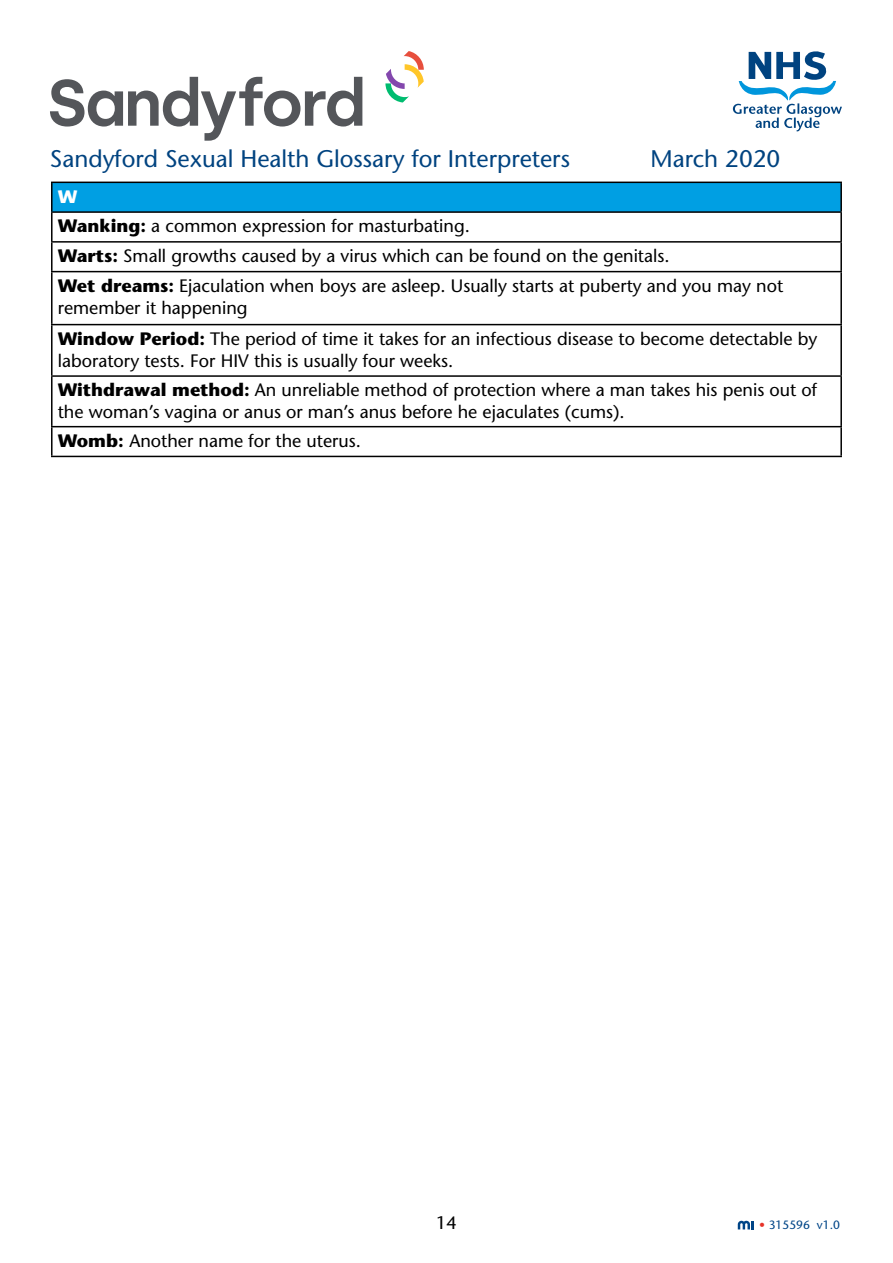
<style>
.page{position:relative;width:893px;height:1263px;background:#fff}
.page>*{position:absolute;margin:0;border:0;box-sizing:border-box;transform-origin:0 0}
.t1{font:24px "Stone Sans";color:#004380}
.t2{font:18px/29.7px "Stone Sans";color:#000}
.t3{font:12px "Stone Sans";color:#004587}
.s1{font-weight:700;color:#fff}
.s2{font-weight:700}
.s3{color:#e63329}
</style>
<div class="page">
<svg style="left:733px;top:51px;width:109px;height:80px"></svg>
<svg style="left:50px;top:77px;width:312px;height:64px"></svg>
<svg style="left:385px;top:51px;width:39px;height:51px"></svg>
<div style="left:52px;top:182px;width:789px;height:30px;background:#009fe3"></div>
<hr style="left:51px;top:182px;width:791px;height:1px;background:#000">
<hr style="left:51px;top:183px;width:2px;height:28px;background:#000">
<hr style="left:840px;top:183px;width:2px;height:28px;background:#000">
<hr style="left:51px;top:211px;width:791px;height:2px;background:#000">
<hr style="left:51px;top:213px;width:2px;height:28px;background:#000">
<hr style="left:840px;top:213px;width:2px;height:28px;background:#000">
<hr style="left:51px;top:241px;width:791px;height:2px;background:#000">
<hr style="left:51px;top:243px;width:2px;height:28px;background:#000">
<hr style="left:840px;top:243px;width:2px;height:28px;background:#000">
<hr style="left:51px;top:271px;width:791px;height:1px;background:#000">
<hr style="left:51px;top:272px;width:2px;height:52px;background:#000">
<hr style="left:840px;top:272px;width:2px;height:52px;background:#000">
<hr style="left:51px;top:324px;width:791px;height:1px;background:#000">
<hr style="left:51px;top:325px;width:2px;height:50px;background:#000">
<hr style="left:840px;top:325px;width:2px;height:50px;background:#000">
<hr style="left:51px;top:375px;width:791px;height:2px;background:#000">
<hr style="left:51px;top:377px;width:2px;height:49px;background:#000">
<hr style="left:840px;top:377px;width:2px;height:49px;background:#000">
<hr style="left:51px;top:426px;width:791px;height:1px;background:#000">
<hr style="left:51px;top:427px;width:2px;height:29px;background:#000">
<hr style="left:840px;top:427px;width:2px;height:29px;background:#000">
<hr style="left:51px;top:456px;width:791px;height:1px;background:#000">
<svg style="left:738px;top:1221px;width:16px;height:8px"></svg>
<h1 class="t1" style="left:50px;top:144px;width:522px">Sandyford Sexual Health Glossary for Interpreters</h1>
<h1 class="t1" style="left:651px;top:144px;width:131px">March 2020</h1>
<p class="t2" style="left:58px;top:182px;width:727px"><span class="s1">W<br></span><span class="s2">Wanking:</span> a common expression for masturbating.<br><span class="s2">Warts:</span> Small growths caused by a virus which can be found on the genitals.<br><span class="s2">Wet dreams:</span> Ejaculation when boys are asleep. Usually starts at puberty and you may not</p>
<p class="t2" style="left:58px;top:292px;width:761px;line-height:31.3px">remember it happening<br><span class="s2">Window Period:</span> The period of time it takes for an infectious disease to become detectable by</p>
<p class="t2" style="left:58px;top:345px;width:761px">laboratory tests. For HIV this is usually four weeks.<br><span class="s2">Withdrawal method:</span> An unreliable method of protection where a man takes his penis out of</p>
<p class="t2" style="left:58px;top:397px;width:568px;line-height:29px">the woman’s vagina or anus or man’s anus before he ejaculates (cums).<br><span class="s2">Womb:</span> Another name for the uterus.</p>
<p class="t2" style="left:436px;top:1207px;width:22px">14</p>
<p class="t3" style="left:759px;top:1218px;width:82px"><span class="s3">•</span> 315596 v1.0</p>
</div>
